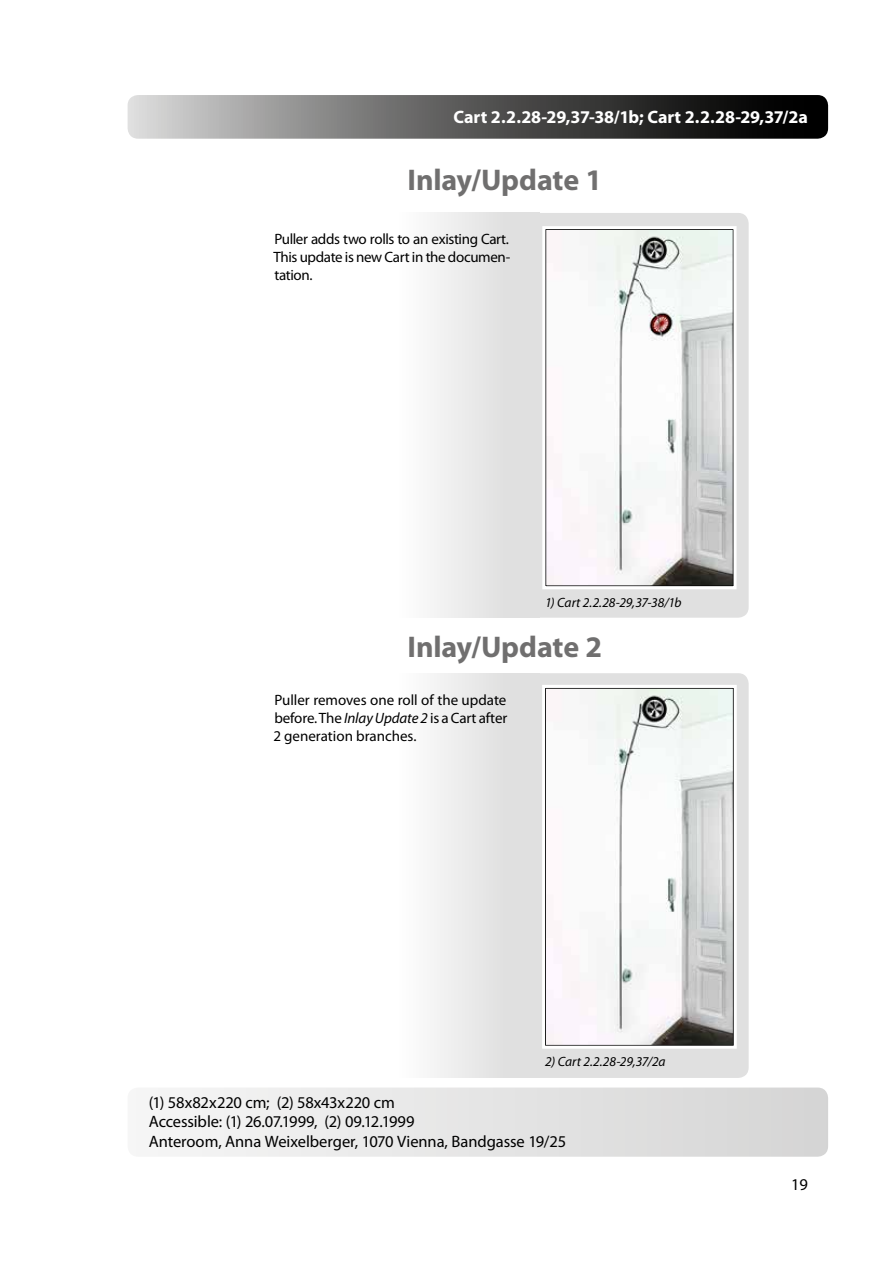
<style>
.page{position:relative;width:893px;height:1263px;background:#fff}
.page>*{position:absolute;margin:0;border:0;box-sizing:border-box;transform-origin:0 0}
.t1{font:700 30px "Myriad Pro";letter-spacing:-.005em;color:#706f6f}
.t2{font:700 18px "Myriad Pro";letter-spacing:-.005em;color:#fff}
.t3{font:16.5px/19.8px "Myriad Pro";letter-spacing:-.005em;color:#000}
.t4{font:15px/18px "Myriad Pro";letter-spacing:-.015em;color:#000;text-align:justify}
.t5{font:italic 13.5px "Myriad Pro";letter-spacing:-.01em;color:#000}
.s1{font-style:italic}
</style>
<div class="page">
<div style="left:128px;top:1087px;width:700px;height:70px;background:linear-gradient(to right,#f6f6f6,#d5d5d5);border-radius:10px"></div>
<div style="left:530px;top:213px;width:219px;height:405px;background:#e0e0e0;border-radius:10px"></div>
<div style="left:530px;top:673px;width:219px;height:405px;background:#e0e0e0;border-radius:10px"></div>
<svg style="left:128px;top:95px;width:700px;height:44px;background:#5f5f5e"></svg>
<div style="left:395px;top:213px;width:144px;height:405px;background:linear-gradient(to right,#fefefe,#dbdbdb)"></div>
<div style="left:395px;top:673px;width:144px;height:405px;background:linear-gradient(to right,#fefefe,#dbdbdb)"></div>
<img style="left:547px;top:231px;width:185px;height:353px">
<img style="left:547px;top:690px;width:185px;height:354px">
<div style="left:542px;top:226px;width:195px;height:363px;border:3px solid #fff"></div>
<div style="left:542px;top:685px;width:195px;height:364px;border:3px solid #fff"></div>
<p class="t2" style="left:454px;top:107px;width:356px">Cart 2.2.28-29,37-38/1b; Cart 2.2.28-29,37/2a</p>
<h1 class="t1" style="left:408px;top:163px;width:196px">Inlay/Update 1</h1>
<p class="t4" style="left:273px;top:230px;width:239px">Puller adds two rolls to an existing Cart.<br>This update is new Cart in the documen&shy;tation.</p>
<p class="t5" style="left:545px;top:595px;width:138px">1) Cart 2.2.28-29,37-38/1b</p>
<h1 class="t1" style="left:408px;top:630px;width:196px">Inlay/Update 2</h1>
<p class="t4" style="left:273px;top:691px;width:235px">Puller removes one roll of the update before. The <span class="s1">Inlay Update 2</span> is a Cart after 2 generation branches.</p>
<p class="t5" style="left:545px;top:1054px;width:122px">2) Cart 2.2.28-29,37/2a</p>
<p class="t3" style="left:149px;top:1092px;width:419px">(1) 58x82x220 cm; (2) 58x43x220 cm<br>Accessible: (1) 26.07.1999, (2) 09.12.1999<br>Anteroom, Anna Weixelberger, 1070 Vienna, Bandgasse 19/25</p>
<p class="t3" style="left:791px;top:1175px;width:18px">19</p>
</div>
